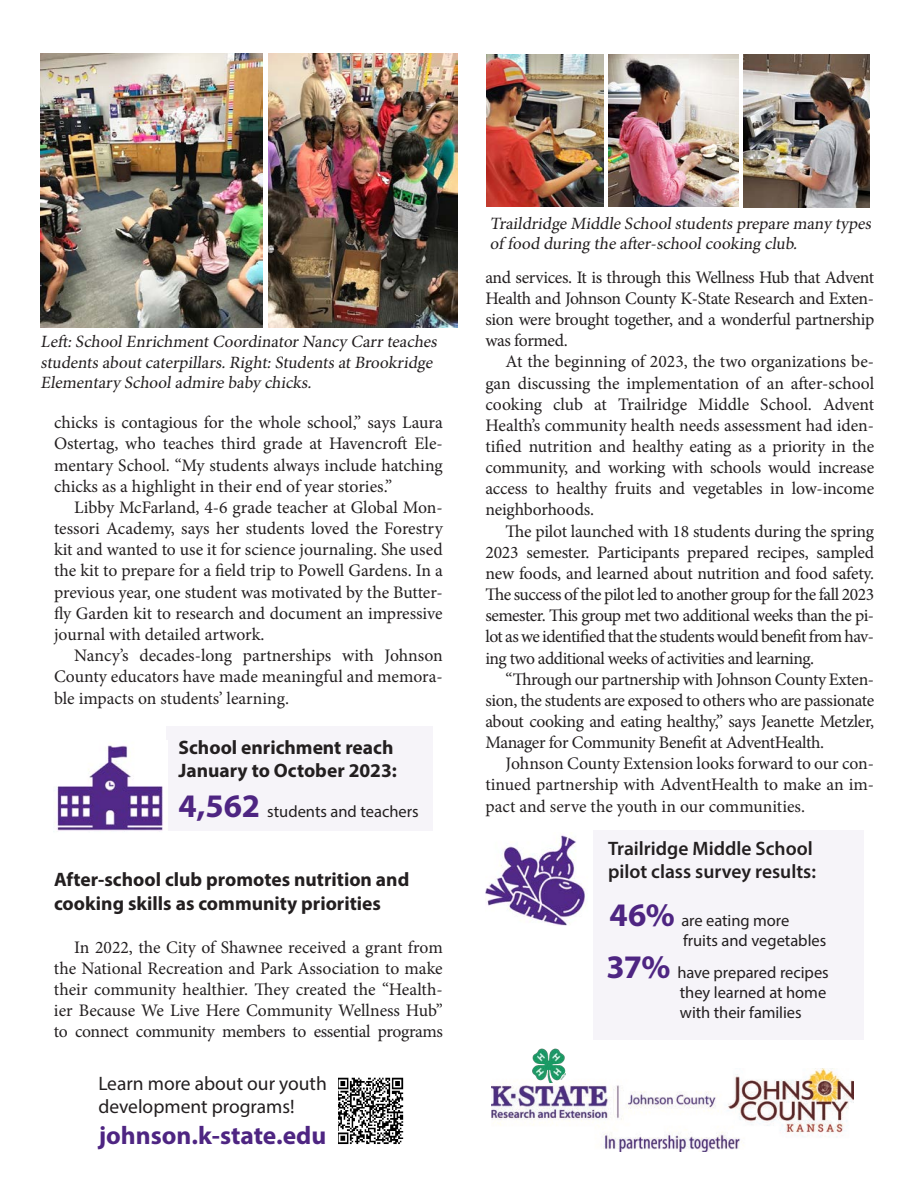
<style>
.page{position:relative;width:918px;height:1188px;background:#fff}
.page>*{position:absolute;margin:0;border:0;box-sizing:border-box;transform-origin:0 0}
.t1{font:700 25.5px "Myriad Pro";color:#4e2582}
.t2{font:700 19.5px/23.4px "Myriad Pro";color:#231f20}
.t3{font:600 19.5px "Myriad Pro";color:#231f20}
.t4{font:19.5px/23.4px "Myriad Pro";color:#231f20}
.t5{font:17.7px/21.1px "Minion Pro";letter-spacing:-.015em;color:#231f20;text-align:justify}
.t6{font:17.25px/20.7px "Minion Pro";color:#231f20}
.t7{font:16.5px "Myriad Pro";color:#231f20}
.s1{font-weight:700;font-size:33px;color:#4e2582}
</style>
<div class="page">
<div style="left:593px;top:831px;width:270px;height:209px;background:#f6f4f9"></div>
<img style="left:268px;top:54px;width:189px;height:273px">
<img style="left:41px;top:54px;width:222px;height:273px">
<img style="left:338px;top:1077px;width:66px;height:68px">
<img style="left:491px;top:1068px;width:362px;height:84px">
<img style="left:608px;top:54px;width:130px;height:153px">
<img style="left:487px;top:54px;width:116px;height:153px">
<img style="left:743px;top:54px;width:127px;height:153px">
<img style="left:485px;top:835px;width:101px;height:91px">
<div style="left:166px;top:726px;width:266px;height:104px;background:#f6f4f9"></div>
<img style="left:53px;top:740px;width:114px;height:92px">
<img style="left:530px;top:1048px;width:35px;height:34px">
<p class="t6" style="left:41px;top:331px;width:401px">Left:SchoolEnrichmentCoordinator Nancy Carr teaches students aboutcaterpillars.Right:Students atBrookridge<br>Elementary Schooladmire baby chicks.</p>
<p class="t5" style="left:54px;top:412px;width:390px">chicks is contagious for the whole school,” says Laura Ostertag, who teaches third grade at Havencroft Ele&shy;mentary School. “My students always include hatching chicks as a highlight in their end of year stories.”</p>
<p class="t5" style="left:54px;top:497px;width:390px;text-indent:20px">Libby McFarland, 4-6 grade teacher at Global Mon&shy;tessori Academy, says her students loved the Forestry kit and wanted to use it for science journaling. She used the kit to prepare for a field trip to Powell Gardens. In a previous year, one student was motivated by the Butter&shy;fly Garden kit to research and document an impressive journal with detailed artwork.</p>
<p class="t5" style="left:54px;top:645px;width:390px;text-indent:20px">Nancy’s decades-long partnerships with Johnson County educators have made meaningful and memora&shy;ble impacts on students’ learning.</p>
<p class="t2" style="left:178px;top:735px;width:216px">School enrichment reach</p>
<p class="t2" style="left:178px;top:758px;width:220px">January to October 2023:</p>
<p class="t7" style="left:178px;top:801px;width:242px"><span class="s1">4,562</span> students and teachers</p>
<p class="t2" style="left:54px;top:867px;width:357px">After-school club promotes nutrition and cooking skills as community priorities</p>
<p class="t5" style="left:54px;top:936px;width:390px;text-indent:20px">In 2022, the City of Shawnee received a grant from the National Recreation and Park Association to make their community healthier. They created the “Health&shy;ier Because We Live Here Community Wellness Hub” to connect community members to essential programs</p>
<p class="t4" style="left:98px;top:1071px;width:230px">Learn more about our youth development programs!</p>
<p class="t1" style="left:99px;top:1119px;width:229px">johnson.k-state.edu</p>
<p class="t6" style="left:490px;top:213px;width:386px">Traildridge Middle Schoolstudents prepare many types of food during the after-schoolcooking club.</p>
<p class="t5" style="left:485px;top:267px;width:390px">and services. It is through this Wellness Hub that Advent Health and Johnson County K-State Research and Exten&shy;sion were brought together, and a wonderful partnership was formed.</p>
<p class="t5" style="left:485px;top:351px;width:390px;text-indent:20px">At the beginning of 2023, the two organizations be&shy;gan discussing the implementation of an after-school cooking club at Trailridge Middle School. Advent Health’s community health needs assessment had iden&shy;tified nutrition and healthy eating as a priority in the community, and working with schools would increase access to healthy fruits and vegetables in low-income neighborhoods.</p>
<p class="t5" style="left:485px;top:520px;width:390px;text-indent:20px">The pilot launched with 18 students during the spring 2023 semester. Participants prepared recipes, sampled new foods, and learned about nutrition and food safety.<br>The success of the pilot led to another group for the fall 2023 semester. This group met two additional weeks than the pi&shy;lot as we identified that the students would benefit from hav&shy;ing two additional weeks of activities and learning.</p>
<p class="t5" style="left:485px;top:669px;width:390px;text-indent:20px">“Through our partnership with Johnson County Exten&shy;sion, the students are exposed to others who are passionate about cooking and eating healthy,” says Jeanette Metzler, Manager for Community Benefit at AdventHealth.</p>
<p class="t5" style="left:485px;top:753px;width:390px;text-indent:20px">Johnson County Extension looks forward to our con&shy;tinued partnership with AdventHealth to make an im&shy;pact and serve the youth in our communities.</p>
<p class="t3" style="left:608px;top:836px;width:206px">Trailridge Middle School</p>
<p class="t3" style="left:608px;top:859px;width:209px">pilot class survey results:</p>
<p class="t7" style="left:610px;top:911px;width:181px"><span class="s1">46%</span> are eating more</p>
<p class="t7" style="left:683px;top:930px;width:145px">fruits and vegetables</p>
<p class="t7" style="left:607px;top:963px;width:224px"><span class="s1">37%</span> have prepared recipes</p>
<p class="t7" style="left:680px;top:982px;width:148px">they learned at home</p>
<p class="t7" style="left:680px;top:1002px;width:123px">with their families</p>
</div>
